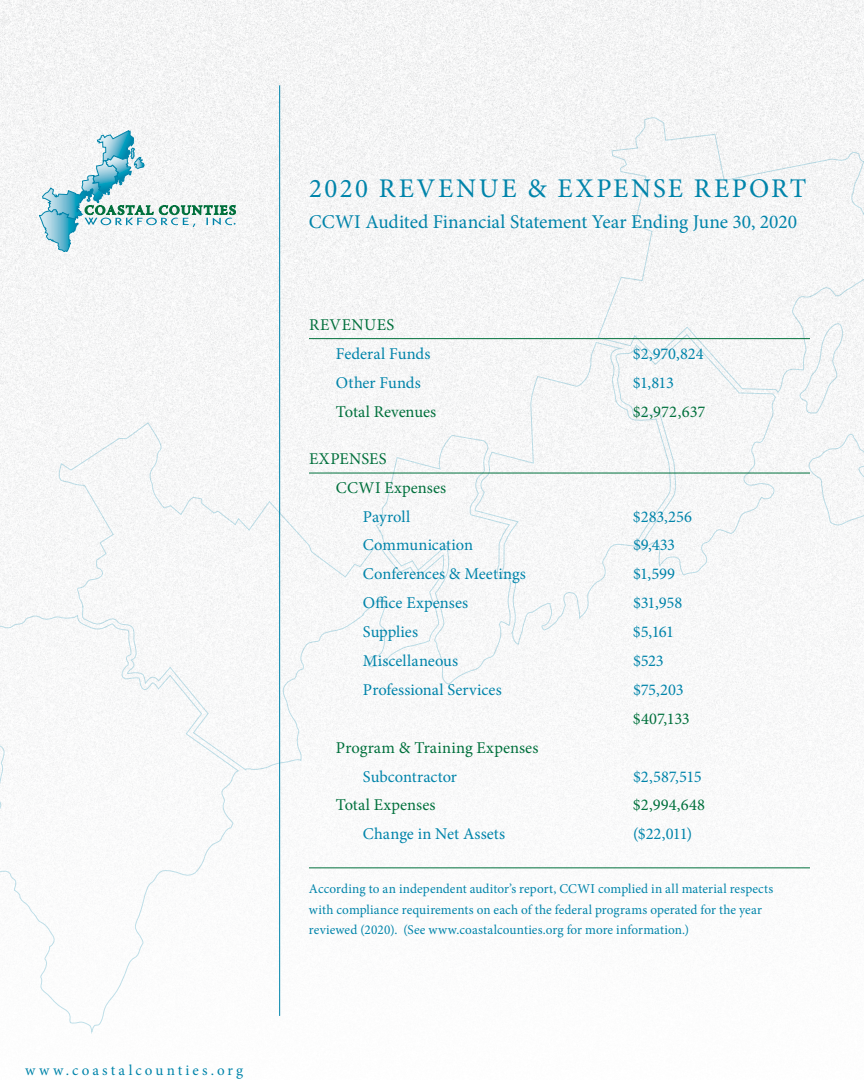
<style>
.page{position:relative;width:864px;height:1080px;background:#fff}
.page>*{position:absolute;margin:0;border:0;box-sizing:border-box;transform-origin:0 0}
.t1{font:27px "Minion Pro";letter-spacing:.09em;color:#0084aa}
.t2{font:19.5px "Minion Pro";letter-spacing:-.005em;color:#0084aa}
.t3{font:16.5px "Minion Pro";color:#0084aa}
.t4{font:16.5px "Minion Pro";letter-spacing:.005em;color:#00703c}
.t5{font:16.5px "Minion Pro";letter-spacing:.025em;color:#00703c}
.t6{font:15px "Minion Pro";letter-spacing:.205em;color:#0084aa}
.t7{font:13.5px/20.2px "Minion Pro";letter-spacing:.01em;color:#0084aa}
</style>
<div class="page">
<img style="left:0;top:0;width:864px;height:1016px">
<svg style="left:797px;top:394px;width:46px;height:21px"></svg>
<svg style="left:807px;top:433px;width:57px;height:94px"></svg>
<svg style="left:444px;top:435px;width:67px;height:250px"></svg>
<svg style="left:474px;top:342px;width:198px;height:307px"></svg>
<svg style="left:615px;top:394px;width:162px;height:183px"></svg>
<svg style="left:58px;top:422px;width:386px;height:349px"></svg>
<svg style="left:597px;top:117px;width:267px;height:277px"></svg>
<svg style="left:0;top:614px;width:240px;height:420px"></svg>
<hr style="left:279px;top:85px;width:1px;height:931px;background:#0084aa">
<svg style="left:39px;top:131px;width:197px;height:121px"></svg>
<hr style="left:309px;top:338px;width:501px;height:1px;background:#00703c">
<hr style="left:309px;top:473px;width:501px;height:1px;background:#00703c">
<hr style="left:309px;top:868px;width:501px;height:1px;background:#00703c">
<p class="t6" style="left:25px;top:1060px;width:219px">www.coastalcounties.org</p>
<p class="t1" style="left:309px;top:171px;width:499px">2020 REVENUE &amp; EXPENSE REPORT</p>
<p class="t2" style="left:309px;top:208px;width:490px">CCWI Audited Financial Statement Year Ending June 30, 2020</p>
<p class="t5" style="left:309px;top:314px;width:87px">REVENUES</p>
<p class="t3" style="left:336px;top:342px;width:96px">Federal Funds</p>
<p class="t3" style="left:633px;top:342px;width:72px">$2,970,824</p>
<p class="t3" style="left:336px;top:371px;width:86px">Other Funds</p>
<p class="t3" style="left:633px;top:371px;width:43px">$1,813</p>
<p class="t4" style="left:336px;top:400px;width:102px">Total Revenues</p>
<p class="t4" style="left:633px;top:400px;width:74px">$2,972,637</p>
<p class="t4" style="left:309px;top:447px;width:79px">EXPENSES</p>
<p class="t4" style="left:336px;top:476px;width:112px">CCWI Expenses</p>
<p class="t3" style="left:363px;top:505px;width:49px">Payroll</p>
<p class="t3" style="left:633px;top:505px;width:61px">$283,256</p>
<p class="t3" style="left:363px;top:534px;width:112px">Communication</p>
<p class="t3" style="left:633px;top:534px;width:44px">$9,433</p>
<p class="t3" style="left:363px;top:563px;width:164px">Conferences &amp; Meetings</p>
<p class="t3" style="left:633px;top:563px;width:44px">$1,599</p>
<p class="t3" style="left:363px;top:592px;width:107px">Office Expenses</p>
<p class="t3" style="left:633px;top:592px;width:51px">$31,958</p>
<p class="t3" style="left:363px;top:621px;width:57px">Supplies</p>
<p class="t3" style="left:633px;top:621px;width:43px">$5,161</p>
<p class="t3" style="left:363px;top:650px;width:97px">Miscellaneous</p>
<p class="t3" style="left:633px;top:650px;width:32px">$523</p>
<p class="t3" style="left:363px;top:679px;width:140px">Professional Services</p>
<p class="t3" style="left:633px;top:679px;width:52px">$75,203</p>
<p class="t4" style="left:633px;top:707px;width:58px">$407,133</p>
<p class="t4" style="left:336px;top:736px;width:204px">Program &amp; Training Expenses</p>
<p class="t3" style="left:363px;top:765px;width:96px">Subcontractor</p>
<p class="t3" style="left:633px;top:765px;width:70px">$2,587,515</p>
<p class="t4" style="left:336px;top:794px;width:101px">Total Expenses</p>
<p class="t4" style="left:633px;top:794px;width:74px">$2,994,648</p>
<p class="t3" style="left:363px;top:823px;width:144px">Change in Net Assets</p>
<p class="t3" style="left:633px;top:823px;width:61px">($22,011)</p>
<p class="t7" style="left:309px;top:879px;width:466px">According to an independent auditor’s report, CCWI complied in all material respects with compliance requirements on each of the federal programs operated for the year reviewed (2020). (See www.coastalcounties.org for more information.)</p>
</div>
